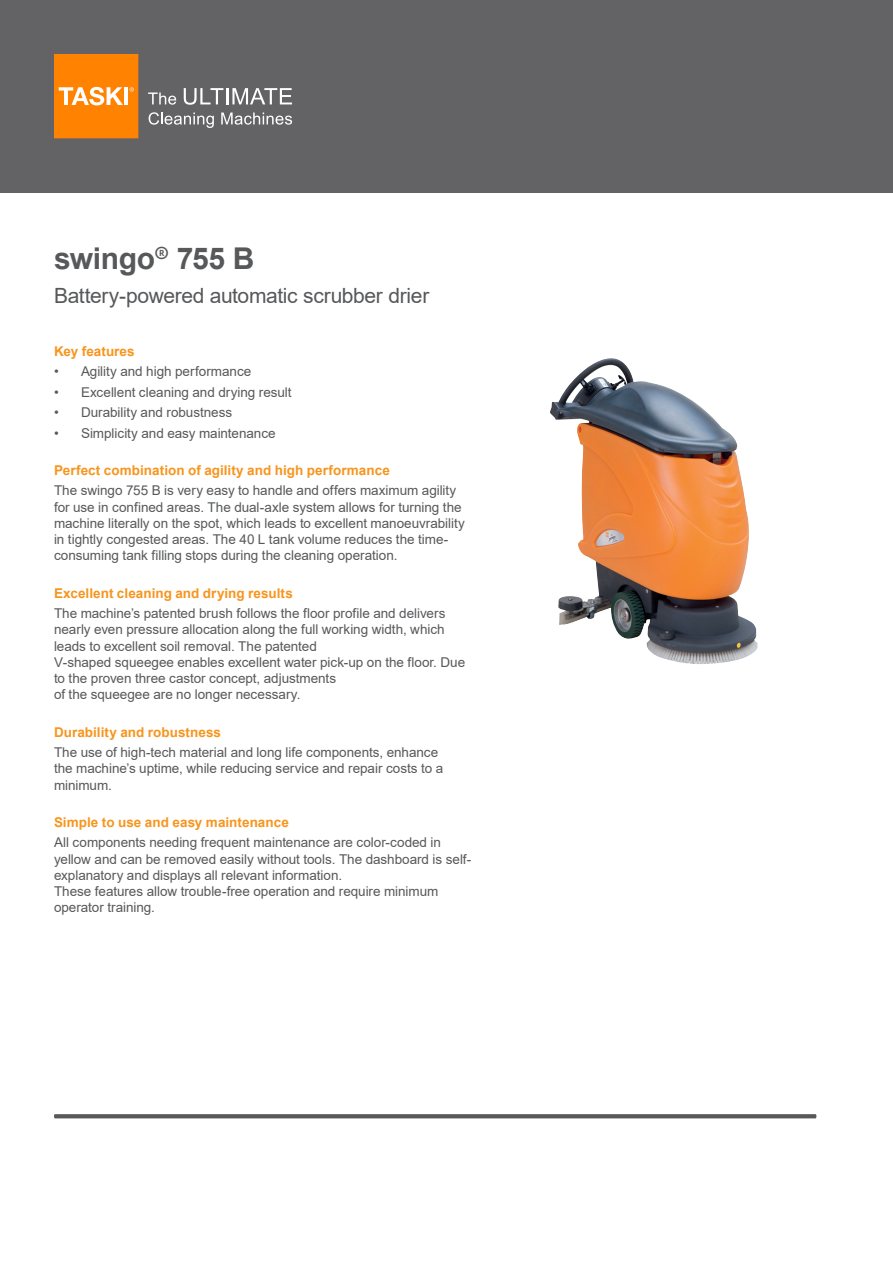
<style>
.page{position:relative;width:893px;height:1263px;background:#fff}
.page>*{position:absolute;margin:0;border:0;box-sizing:border-box;transform-origin:0 0}
.t1{font:700 30px "Arial";letter-spacing:-.015em;color:#57585a}
.Product_Description{font:21px "Arial";letter-spacing:-.015em;color:#57585a}
.Maintext{font:13.5px/16.2px "Arial";letter-spacing:-.005em;color:#57585a}
.Maintext-2{font:700 13.5px "Arial";letter-spacing:.005em;color:#f7951d}
</style>
<div class="page">
<div style="left:0;top:0;width:893px;height:192px;background:#636366"></div>
<svg style="left:148px;top:93px;width:28px;height:12px"></svg>
<svg style="left:184px;top:88px;width:108px;height:17px"></svg>
<svg style="left:149px;top:112px;width:65px;height:16px"></svg>
<svg style="left:221px;top:113px;width:71px;height:12px"></svg>
<svg style="left:54px;top:54px;width:84px;height:84px;background:#fe8d17"></svg>
<svg style="left:54px;top:1114px;width:762px;height:4px;background:#5d5e60"></svg>
<img style="left:550px;top:358px;width:208px;height:306px">
<p class="t1" style="left:54px;top:238px;width:202px">swingo<sup>®</sup> 755 B</p>
<p class="Product_Description" style="left:54px;top:281px;width:377px">Battery-powered automatic scrubber drier</p>
<p class="Maintext-2" style="left:54px;top:341px;width:82px">Key features</p>
<p class="Maintext" style="left:54px;top:363px;width:199px">• Agility and high performance</p>
<p class="Maintext" style="left:54px;top:384px;width:239px">• Excellent cleaning and drying result</p>
<p class="Maintext" style="left:54px;top:404px;width:180px">• Durability and robustness</p>
<p class="Maintext" style="left:54px;top:425px;width:223px">• Simplicity and easy maintenance</p>
<p class="Maintext-2" style="left:54px;top:461px;width:337px">Perfect combination of agility and high performance</p>
<p class="Maintext" style="left:54px;top:482px;width:412px">The swingo 755 B is very easy to handle and offers maximum agility for use in confined areas. The dual-axle system allows for turning the machine literally on the spot, which leads to excellent manoeuvrability in tightly congested areas. The 40 L tank volume reduces the time&shy;consuming tank filling stops during the cleaning operation.</p>
<p class="Maintext-2" style="left:54px;top:583px;width:240px">Excellent cleaning and drying results</p>
<p class="Maintext" style="left:54px;top:605px;width:413px">The machine’s patented brush follows the floor profile and delivers nearly even pressure allocation along the full working width, which leads to excellent soil removal. The patented<br>V-shaped squeegee enables excellent water pick-up on the floor. Due to the proven three castor concept, adjustments<br>of the squeegee are no longer necessary.</p>
<p class="Maintext-2" style="left:54px;top:722px;width:169px">Durability and robustness</p>
<p class="Maintext" style="left:54px;top:744px;width:391px">The use of high-tech material and long life components, enhance the machine’s uptime, while reducing service and repair costs to a minimum.</p>
<p class="Maintext-2" style="left:54px;top:813px;width:236px">Simple to use and easy maintenance</p>
<p class="Maintext" style="left:54px;top:834px;width:419px">All components needing frequent maintenance are color-coded in yellow and can be removed easily without tools. The dashboard is self&shy;explanatory and displays all relevant information.<br>These features allow trouble-free operation and require minimum operator training.</p>
</div>
